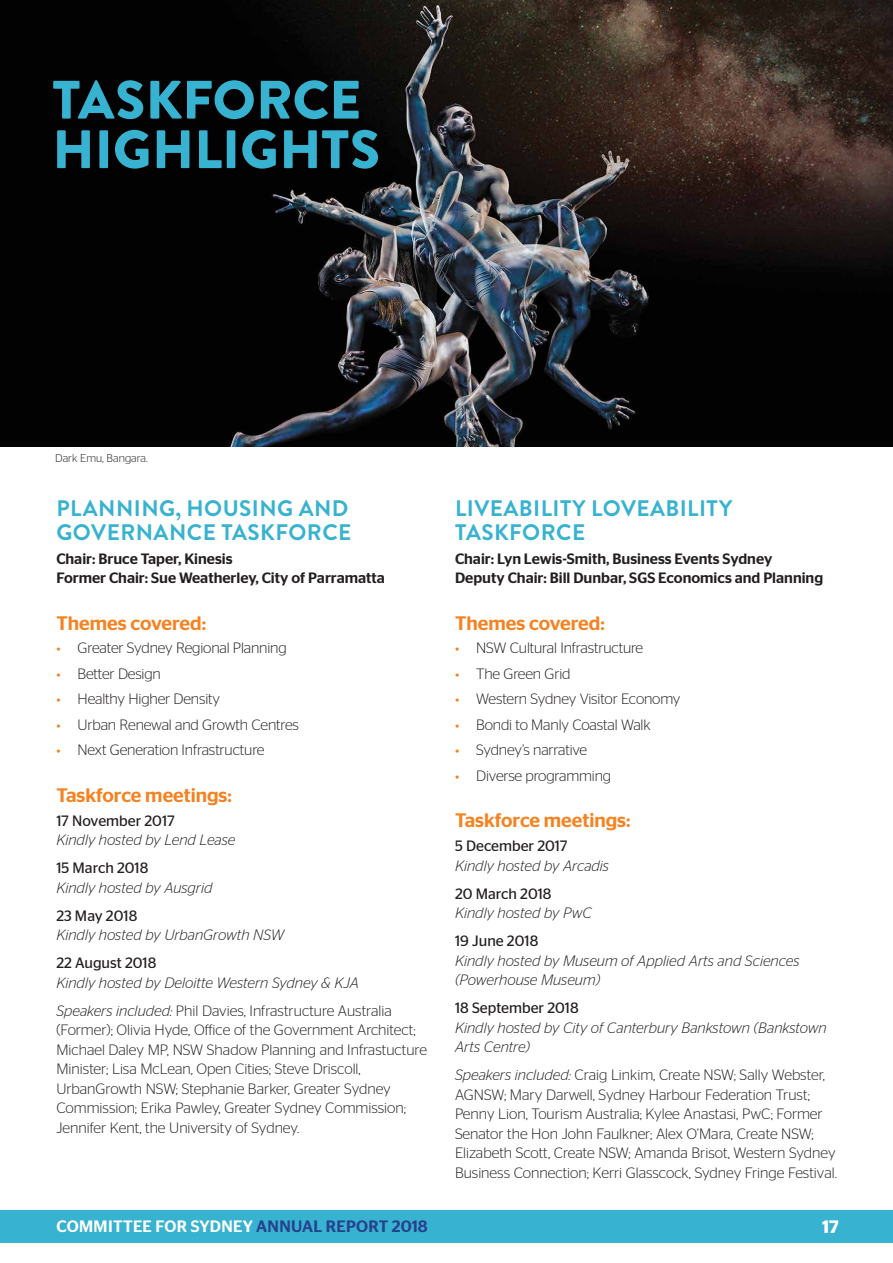
<style>
.page{position:relative;width:893px;height:1263px;background:#fff}
.page>*{position:absolute;margin:0;border:0;box-sizing:border-box;transform-origin:0 0}
.t1{font:900 54px/49.5px "Brandon Grotesque";letter-spacing:.005em;color:#38b2d1}
.t2{font:700 22.5px/24px "Brandon Grotesque";letter-spacing:.02em;color:#38b2d1}
.t3{font:500 19.5px "Stag Sans";color:#f58220}
.t4{font:600 18px "Stag Sans";color:#fff}
.t5{font:500 16.5px "Stag Sans";letter-spacing:.02em;color:#fff}
.t6{font:300 15px/19.5px "Stag Sans";color:#231f20}
.t7{font:italic 300 15px/19.5px "Stag Sans";color:#231f20}
.t8{font:500 15px/19.5px "Stag Sans";color:#231f20}
.t9{font:15px "Stag Sans";color:#231f20}
.t10{font:300 11.25px "Stag Sans";color:#231f20}
.s1{font-family:"Myriad Pro";font-weight:400;color:#f58220}
.s2{font-style:normal}
.s3{font-style:italic}
.s4{color:#26418d}
</style>
<div class="page">
<div style="left:0;top:1210px;width:893px;height:32px;background:#38b2d1"></div>
<img style="left:0;top:0;width:893px;height:446px">
<h1 class="t1" style="left:52px;top:76px;width:329px">TASKFORCE<br>HIGHLIGHTS</h1>
<p class="t10" style="left:55px;top:452px;width:94px">Dark Emu, Bangara.</p>
<h2 class="t2" style="left:56px;top:496px;width:296px">PLANNING, HOUSING AND<br>GOVERNANCE TASKFORCE</h2>
<p class="t8" style="left:56px;top:549px;width:330px">Chair: Bruce Taper, Kinesis<br>Former Chair: Sue Weatherley, City of Parramatta</p>
<h3 class="t3" style="left:56px;top:611px;width:151px">Themes covered:</h3>
<p class="t6" style="left:56px;top:638px;width:232px"><span class="s1">•</span> Greater Sydney Regional Planning</p>
<p class="t6" style="left:56px;top:664px;width:106px"><span class="s1">•</span> Better Design</p>
<p class="t6" style="left:56px;top:689px;width:165px"><span class="s1">•</span> Healthy Higher Density</p>
<p class="t6" style="left:56px;top:715px;width:244px"><span class="s1">•</span> Urban Renewal and Growth Centres</p>
<p class="t6" style="left:56px;top:740px;width:210px"><span class="s1">•</span> Next Generation Infrastructure</p>
<h3 class="t3" style="left:56px;top:784px;width:177px">Taskforce meetings:</h3>
<p class="t9" style="left:56px;top:812px;width:120px">17 November 2017</p>
<p class="t7" style="left:56px;top:830px;width:180px">Kindly hosted by Lend Lease</p>
<p class="t9" style="left:56px;top:859px;width:94px">15 March 2018</p>
<p class="t7" style="left:56px;top:877px;width:158px">Kindly hosted by Ausgrid</p>
<p class="t9" style="left:56px;top:907px;width:82px">23 May 2018</p>
<p class="t7" style="left:56px;top:925px;width:229px">Kindly hosted by UrbanGrowth NSW</p>
<p class="t9" style="left:56px;top:954px;width:102px">22 August 2018</p>
<p class="t7" style="left:56px;top:968px;width:337px;line-height:28px">Kindly hosted by Deloitte Western Sydney &amp; KJA<br>Speakers included: <span class="s2">Phil Davies, Infrastructure Australia</span></p>
<p class="t6" style="left:56px;top:1020px;width:372px">(Former); Olivia Hyde, Office of the Government Architect; Michael Daley MP, NSW Shadow Planning and Infrastucture Minister; Lisa McLean, Open Cities; Steve Driscoll, UrbanGrowth NSW; Stephanie Barker, Greater Sydney Commission; Erika Pawley, Greater Sydney Commission; Jennifer Kent, the University of Sydney.</p>
<h2 class="t2" style="left:455px;top:496px;width:278px">LIVEABILITY LOVEABILITY<br>TASKFORCE</h2>
<p class="t8" style="left:455px;top:549px;width:370px">Chair: Lyn Lewis-Smith, Business Events Sydney<br>Deputy Chair: Bill Dunbar, SGS Economics and Planning</p>
<h3 class="t3" style="left:455px;top:611px;width:151px">Themes covered:</h3>
<p class="t6" style="left:455px;top:638px;width:190px"><span class="s1">•</span> NSW Cultural Infrastructure</p>
<p class="t6" style="left:455px;top:664px;width:117px"><span class="s1">•</span> The Green Grid</p>
<p class="t6" style="left:455px;top:689px;width:227px"><span class="s1">•</span> Western Sydney Visitor Economy</p>
<p class="t6" style="left:455px;top:715px;width:197px"><span class="s1">•</span> Bondi to Manly Coastal Walk</p>
<p class="t6" style="left:455px;top:740px;width:134px"><span class="s1">•</span> Sydney’s narrative</p>
<p class="t6" style="left:455px;top:766px;width:158px"><span class="s1">•</span> Diverse programming</p>
<h3 class="t3" style="left:455px;top:809px;width:177px">Taskforce meetings:</h3>
<p class="t9" style="left:455px;top:837px;width:114px">5 December 2017</p>
<p class="t7" style="left:455px;top:855px;width:156px">Kindly hosted by Arcadis</p>
<p class="t9" style="left:455px;top:885px;width:98px">20 March 2018</p>
<p class="t7" style="left:455px;top:903px;width:138px">Kindly hosted by PwC</p>
<p class="t9" style="left:455px;top:932px;width:85px">19 June 2018</p>
<p class="t7" style="left:455px;top:950px;width:346px">Kindly hosted by Museum of Applied Arts and Sciences (Powerhouse Museum)</p>
<p class="t9" style="left:455px;top:999px;width:125px">18 September 2018</p>
<p class="t7" style="left:455px;top:1017px;width:373px">Kindly hosted by City of Canterbury Bankstown (Bankstown<br>Arts Centre)</p>
<p class="t6" style="left:455px;top:1065px;width:383px"><span class="s3">Speakers included:</span> Craig Linkim, Create NSW; Sally Webster, AGNSW; Mary Darwell, Sydney Harbour Federation Trust; Penny Lion, Tourism Australia; Kylee Anastasi, PwC; Former Senator the Hon John Faulkner; Alex O’Mara, Create NSW; Elizabeth Scott, Create NSW; Amanda Brisot, Western Sydney Business Connection; Kerri Glasscock, Sydney Fringe Festival.</p>
<p class="t5" style="left:56px;top:1216px;width:373px">COMMITTEE FOR SYDNEY <span class="s4">ANNUAL REPORT 2018</span></p>
<p class="t4" style="left:822px;top:1216px;width:18px">17</p>
</div>
